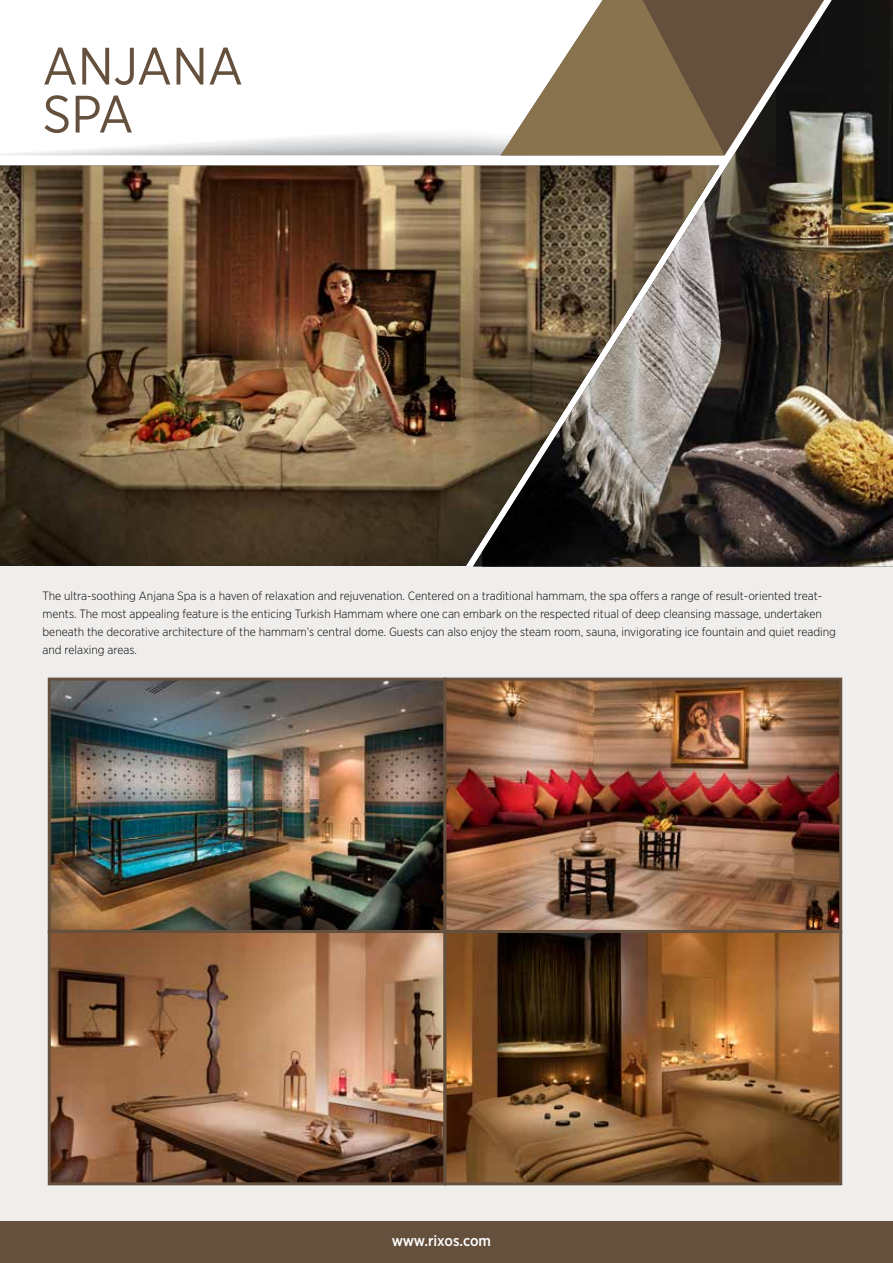
<style>
.page{position:relative;width:893px;height:1263px;background:#fff}
.page>*{position:absolute;margin:0;border:0;box-sizing:border-box;transform-origin:0 0}
.t1{font:52.5px/48px "Gotham Narrow";color:#65503d}
.t2{font:500 15px "Gotham Narrow";letter-spacing:-.005em;color:#fff}
.t3{font:300 12px/18px "Gotham Narrow";color:#000}
</style>
<div class="page">
<div style="left:0;top:1221px;width:893px;height:42px;background:#65503d"></div>
<div style="left:0;top:566px;width:893px;height:655px;background:#f0eeec"></div>
<img style="left:0;top:166px;width:473px;height:400px">
<svg style="left:473px;top:133px;width:9px;height:434px"></svg>
<img style="left:482px;top:0;width:411px;height:567px">
<img style="left:52px;top:682px;width:390px;height:247px">
<div style="left:48px;top:678px;width:398px;height:255px;border:3px solid #65503d"></div>
<img style="left:447px;top:682px;width:391px;height:247px">
<div style="left:443px;top:678px;width:399px;height:255px;border:3px solid #65503d"></div>
<img style="left:52px;top:934px;width:390px;height:247px">
<div style="left:48px;top:930px;width:398px;height:255px;border:3px solid #65503d"></div>
<img style="left:447px;top:934px;width:391px;height:247px">
<div style="left:443px;top:930px;width:399px;height:255px;border:3px solid #65503d"></div>
<h1 class="t1" style="left:43px;top:41px;width:202px">ANJANA<br>SPA</h1>
<p class="t3" style="left:43px;top:586px;width:795px">The ultra-soothing Anjana Spa is a haven of relaxation and rejuvenation. Centered on a traditional hammam, the spa offers a range of result-oriented treat&shy;ments. The most appealing feature is the enticing Turkish Hammam where one can embark on the respected ritual of deep cleansing massage, undertaken beneath the decorative architecture of the hammam’s central dome. Guests can also enjoy the steam room, sauna, invigorating ice fountain and quiet reading and relaxing areas.</p>
<p class="t2" style="left:392px;top:1231px;width:101px">www.rixos.com</p>
</div>
